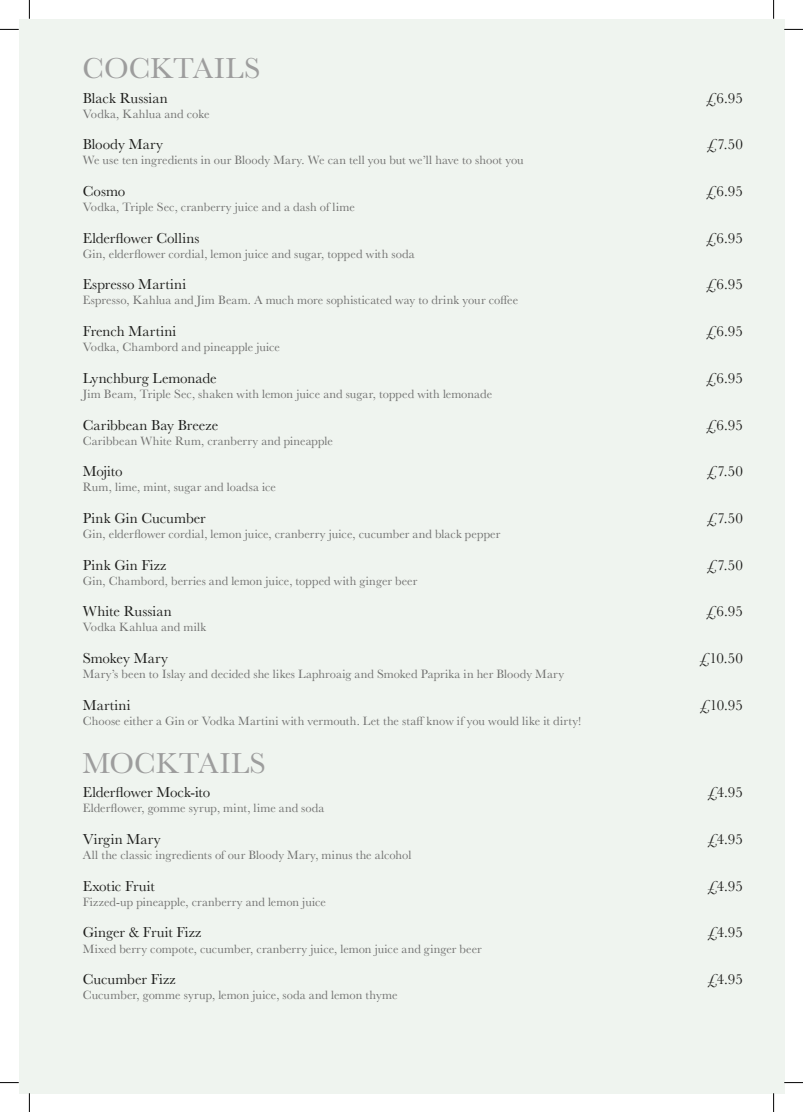
<style>
.page{position:relative;width:803px;height:1112px;background:#fff}
.page>*{position:absolute;margin:0;border:0;box-sizing:border-box;transform-origin:0 0}
.t1{font:30px "Baskerville";color:#9d9d9d}
.t2{font:15px "Baskerville";color:#1d1d1b}
.t3{font:12.5px "Baskerville";letter-spacing:.005em;color:#70706f}
.t4{font:12.5px "Baskerville";letter-spacing:.025em;color:#70706f}
</style>
<div class="page">
<div style="left:19px;top:19px;width:765px;height:1073px;background:#eff4ef"></div>
<svg style="left:0;top:29px;width:19px;height:1px"></svg>
<svg style="left:784px;top:29px;width:19px;height:1px"></svg>
<svg style="left:0;top:1082px;width:19px;height:1px"></svg>
<svg style="left:784px;top:1081px;width:19px;height:2px"></svg>
<svg style="left:29px;top:0;width:1px;height:19px"></svg>
<svg style="left:29px;top:1092px;width:1px;height:19px"></svg>
<svg style="left:773px;top:0;width:1px;height:19px"></svg>
<svg style="left:773px;top:1092px;width:1px;height:19px"></svg>
<h1 class="t1" style="left:83px;top:49px;width:179px">COCKTAILS</h1>
<p class="t2" style="left:83px;top:88px;width:86px">Black Russian</p>
<p class="t2" style="left:706px;top:88px;width:38px">£6.95</p>
<p class="t3" style="left:83px;top:105px;width:128px">Vodka, Kahlua and coke</p>
<p class="t2" style="left:83px;top:135px;width:82px">Bloody Mary</p>
<p class="t2" style="left:707px;top:135px;width:37px">£7.50</p>
<p class="t3" style="left:83px;top:152px;width:442px">We use ten ingredients in our Bloody Mary. We can tell you but we’ll have to shoot you</p>
<p class="t2" style="left:83px;top:181px;width:44px">Cosmo</p>
<p class="t2" style="left:706px;top:181px;width:38px">£6.95</p>
<p class="t3" style="left:83px;top:199px;width:274px">Vodka, Triple Sec, cranberry juice and a dash of lime</p>
<p class="t2" style="left:83px;top:228px;width:118px">Elderflower Collins</p>
<p class="t2" style="left:706px;top:228px;width:38px">£6.95</p>
<p class="t3" style="left:83px;top:245px;width:333px">Gin, elderflower cordial, lemon juice and sugar, topped with soda</p>
<p class="t2" style="left:83px;top:275px;width:105px">Espresso Martini</p>
<p class="t2" style="left:706px;top:275px;width:38px">£6.95</p>
<p class="t3" style="left:83px;top:292px;width:437px">Espresso, Kahlua and Jim Beam. A much more sophisticated way to drink your coffee</p>
<p class="t2" style="left:83px;top:321px;width:95px">French Martini</p>
<p class="t2" style="left:706px;top:321px;width:38px">£6.95</p>
<p class="t3" style="left:83px;top:339px;width:199px">Vodka, Chambord and pineapple juice</p>
<p class="t2" style="left:83px;top:368px;width:136px">Lynchburg Lemonade</p>
<p class="t2" style="left:706px;top:368px;width:38px">£6.95</p>
<p class="t3" style="left:83px;top:385px;width:411px">Jim Beam, Triple Sec, shaken with lemon juice and sugar, topped with lemonade</p>
<p class="t2" style="left:83px;top:415px;width:137px">Caribbean Bay Breeze</p>
<p class="t2" style="left:706px;top:415px;width:38px">£6.95</p>
<p class="t3" style="left:83px;top:432px;width:252px">Caribbean White Rum, cranberry and pineapple</p>
<p class="t2" style="left:83px;top:461px;width:41px">Mojito</p>
<p class="t2" style="left:707px;top:461px;width:37px">£7.50</p>
<p class="t3" style="left:83px;top:479px;width:195px">Rum, lime, mint, sugar and loadsa ice</p>
<p class="t2" style="left:83px;top:508px;width:125px">Pink Gin Cucumber</p>
<p class="t2" style="left:707px;top:508px;width:37px">£7.50</p>
<p class="t3" style="left:83px;top:526px;width:419px">Gin, elderflower cordial, lemon juice, cranberry juice, cucumber and black pepper</p>
<p class="t2" style="left:83px;top:555px;width:85px">Pink Gin Fizz</p>
<p class="t2" style="left:707px;top:555px;width:37px">£7.50</p>
<p class="t3" style="left:83px;top:572px;width:336px">Gin, Chambord, berries and lemon juice, topped with ginger beer</p>
<p class="t2" style="left:83px;top:601px;width:90px">White Russian</p>
<p class="t2" style="left:706px;top:601px;width:38px">£6.95</p>
<p class="t4" style="left:83px;top:619px;width:125px">Vodka Kahlua and milk</p>
<p class="t2" style="left:83px;top:648px;width:87px">Smokey Mary</p>
<p class="t2" style="left:699px;top:648px;width:45px">£10.50</p>
<p class="t3" style="left:83px;top:666px;width:483px">Mary’s been to Islay and decided she likes Laphroaig and Smoked Paprika in her Bloody Mary</p>
<p class="t2" style="left:83px;top:695px;width:49px">Martini</p>
<p class="t2" style="left:700px;top:695px;width:45px">£10.95</p>
<p class="t3" style="left:83px;top:712px;width:500px">Choose either a Gin or Vodka Martini with vermouth. Let the staffknow if you would like it dirty!</p>
<h1 class="t1" style="left:83px;top:743px;width:185px">MOCKTAILS</h1>
<p class="t2" style="left:83px;top:782px;width:129px">Elderflower Mock-ito</p>
<p class="t2" style="left:707px;top:782px;width:37px">£4.95</p>
<p class="t3" style="left:83px;top:800px;width:243px">Elderflower, gomme syrup, mint, lime and soda</p>
<p class="t2" style="left:83px;top:829px;width:79px">Virgin Mary</p>
<p class="t2" style="left:707px;top:829px;width:37px">£4.95</p>
<p class="t3" style="left:83px;top:846px;width:330px">All the classic ingredients of our Bloody Mary, minus the alcohol</p>
<p class="t2" style="left:83px;top:876px;width:74px">Exotic Fruit</p>
<p class="t2" style="left:707px;top:876px;width:37px">£4.95</p>
<p class="t3" style="left:83px;top:893px;width:245px">Fizzed-up pineapple, cranberry and lemon juice</p>
<p class="t2" style="left:83px;top:922px;width:120px">Ginger &amp; Fruit Fizz</p>
<p class="t2" style="left:707px;top:922px;width:37px">£4.95</p>
<p class="t3" style="left:83px;top:940px;width:400px">Mixed berry compote, cucumber, cranberry juice, lemon juice and ginger beer</p>
<p class="t2" style="left:83px;top:969px;width:95px">Cucumber Fizz</p>
<p class="t2" style="left:707px;top:969px;width:37px">£4.95</p>
<p class="t3" style="left:83px;top:986px;width:316px">Cucumber, gomme syrup, lemon juice, soda and lemon thyme</p>
</div>
